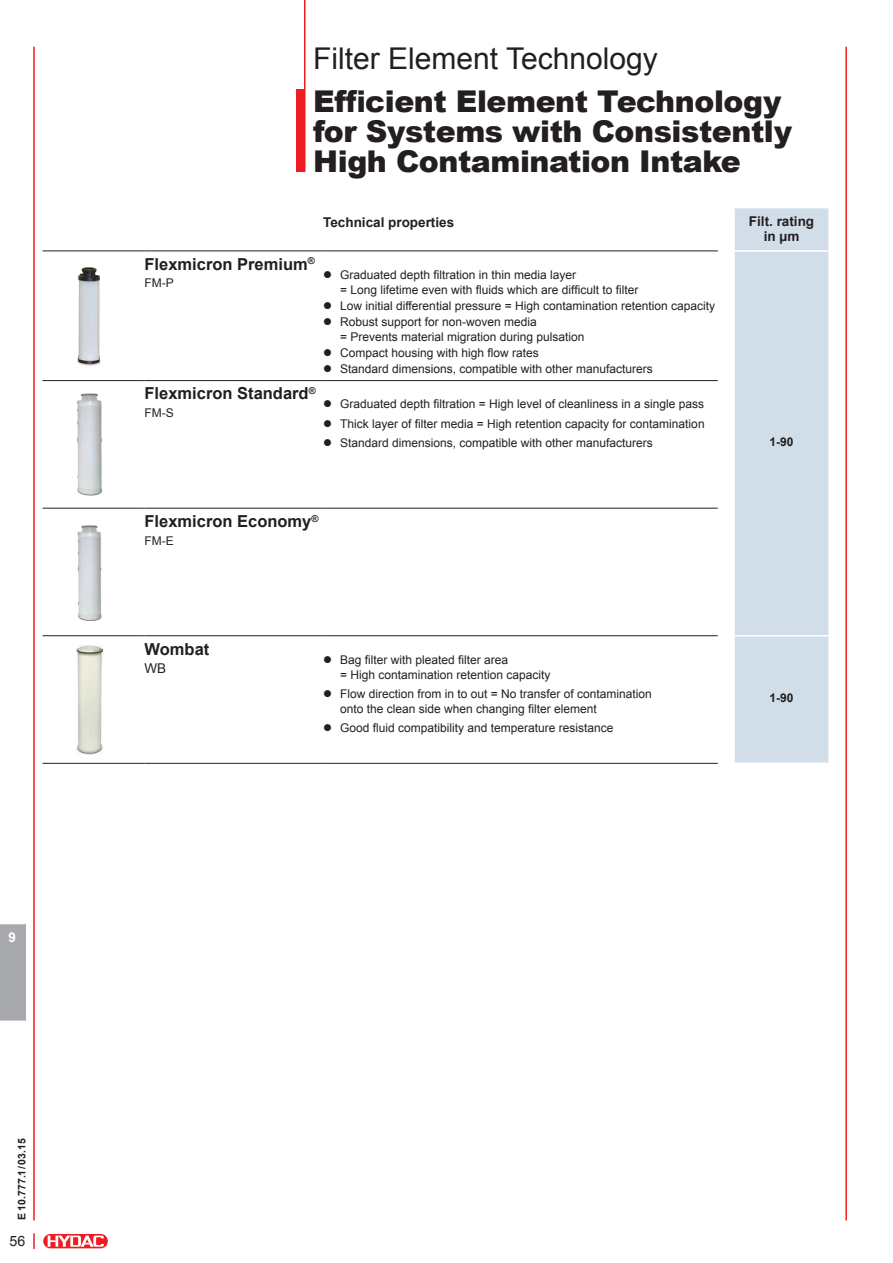
<style>
.page{position:relative;width:893px;height:1263px;background:#fff}
.page>*{position:absolute;margin:0;border:0;box-sizing:border-box;transform-origin:0 0}
.t1{font:900 30px/30px "Arial";letter-spacing:-.015em;color:#231f20}
.t2{font:30px "Arial";color:#231f20}
.t3{font:700 16.5px "Arial";color:#231f20}
.t4{font:14.25px "Arial";color:#231f20}
.t5{font:700 13.5px/15px "Arial";color:#231f20;text-align:center}
.t6{font:13.5px "Arial";color:#231f20}
.t7{font:700 13.5px "Arial";color:#fff}
.t8{font:12px/15px "Arial";color:#231f20}
.t9{font:700 12px "Arial";color:#231f20}
.t10{font:700 10.5px "Arial";color:#231f20}
</style>
<div class="page">
<div style="left:43px;top:1233px;width:65px;height:16px;border:1px solid #fff;border-radius:7px"></div>
<svg style="left:43px;top:1234px;width:65px;height:14px"></svg>
<svg style="left:48px;top:1235px;width:56px;height:12px"></svg>
<svg style="left:33px;top:1233px;width:2px;height:16px"></svg>
<hr style="left:33px;top:47px;width:2px;height:1173px;background:#ee1d23">
<hr style="left:845px;top:47px;width:2px;height:1173px;background:#ee1d23">
<div style="left:0;top:923px;width:26px;height:98px;background:#a8a9ad"></div>
<hr style="left:0;top:1020px;width:26px;height:2px;background:#fff">
<svg style="left:0;top:923px;width:26px;height:1px"></svg>
<hr style="left:304px;top:0;width:1px;height:172px;background:#ee1d23">
<div style="left:296px;top:89px;width:9px;height:83px;background:#ee1d23"></div>
<div style="left:735px;top:208px;width:93px;height:554px;background:#d1dde8"></div>
<hr style="left:43px;top:763px;width:93px;height:1px;background:#231f20">
<hr style="left:43px;top:380px;width:93px;height:1px;background:#231f20">
<hr style="left:145px;top:380px;width:178px;height:1px;background:#231f20">
<hr style="left:323px;top:380px;width:395px;height:1px;background:#231f20">
<hr style="left:43px;top:508px;width:93px;height:1px;background:#231f20">
<hr style="left:145px;top:508px;width:178px;height:1px;background:#231f20">
<hr style="left:323px;top:508px;width:395px;height:1px;background:#231f20">
<hr style="left:43px;top:250px;width:93px;height:1px;background:#231f20">
<hr style="left:145px;top:250px;width:178px;height:1px;background:#231f20">
<hr style="left:323px;top:250px;width:395px;height:1px;background:#231f20">
<hr style="left:735px;top:250px;width:93px;height:2px;background:#fff">
<hr style="left:43px;top:635px;width:93px;height:1px;background:#231f20">
<hr style="left:145px;top:635px;width:178px;height:1px;background:#231f20">
<hr style="left:323px;top:635px;width:395px;height:1px;background:#231f20">
<hr style="left:735px;top:635px;width:93px;height:1px;background:#fff">
<hr style="left:145px;top:763px;width:178px;height:1px;background:#231f20">
<hr style="left:323px;top:763px;width:395px;height:1px;background:#231f20">
<img style="left:77px;top:267px;width:24px;height:99px">
<img style="left:77px;top:393px;width:26px;height:103px">
<img style="left:77px;top:525px;width:25px;height:96px">
<img style="left:76px;top:645px;width:26px;height:109px">
<p class="t7" style="left:9px;top:928px;width:9px">9</p>
<p class="t10" style="left:15px;top:1220px;width:84px;rotate:-90deg">E 10.777.1/03.15</p>
<p class="t4" style="left:10px;top:1231px;width:17px">56</p>
<h1 class="t2" style="left:313px;top:38px;width:346px">Filter Element Technology</h1>
<h1 class="t1" style="left:313px;top:85px;width:480px">Efficient Element Technology for Systems with Consistently<br>High Contamination Intake</h1>
<p class="t5" style="left:323px;top:215px;width:133px">Technical properties</p>
<p class="t5" style="left:749px;top:214px;width:67px">Filt. rating in µm</p>
<h2 class="t3" style="left:145px;top:253px;width:172px">Flexmicron Premium<sup>®</sup></h2>
<p class="t8" style="left:145px;top:276px;width:31px">FM-P</p>
<p class="t8" style="left:340px;top:267px;width:300px;text-indent:-17px">● Graduated depth filtration in thin media layer<br>= Long lifetime even with fluids which are difficult to filter</p>
<p class="t8" style="left:323px;top:298px;width:393px">● Low initial differential pressure = High contamination retention capacity</p>
<p class="t8" style="left:340px;top:314px;width:246px;text-indent:-17px">● Robust support for non-woven media<br>= Prevents material migration during pulsation</p>
<p class="t8" style="left:323px;top:345px;width:217px">● Compact housing with high flow rates</p>
<p class="t8" style="left:323px;top:361px;width:331px">● Standard dimensions, compatible with other manufacturers</p>
<h2 class="t3" style="left:145px;top:383px;width:173px">Flexmicron Standard<sup>®</sup></h2>
<p class="t8" style="left:145px;top:405px;width:31px">FM-S</p>
<p class="t8" style="left:323px;top:397px;width:382px">● Graduated depth filtration = High level of cleanliness in a single pass</p>
<p class="t8" style="left:323px;top:416px;width:383px">● Thick layer of filter media = High retention capacity for contamination</p>
<p class="t8" style="left:323px;top:435px;width:331px">● Standard dimensions, compatible with other manufacturers</p>
<h2 class="t3" style="left:145px;top:510px;width:175px">Flexmicron Economy<sup>®</sup></h2>
<p class="t8" style="left:145px;top:533px;width:31px">FM-E</p>
<h2 class="t3" style="left:145px;top:638px;width:66px">Wombat</h2>
<p class="t6" style="left:145px;top:660px;width:23px">WB</p>
<p class="t8" style="left:340px;top:652px;width:212px;text-indent:-17px">● Bag filter with pleated filter area<br>= High contamination retention capacity</p>
<p class="t8" style="left:340px;top:686px;width:313px;text-indent:-17px">● Flow direction from in to out = No transfer of contamination onto the clean side when changing filter element</p>
<p class="t8" style="left:323px;top:720px;width:292px">● Good fluid compatibility and temperature resistance</p>
<p class="t9" style="left:770px;top:434px;width:26px">1-90</p>
<p class="t9" style="left:770px;top:690px;width:26px">1-90</p>
</div>
